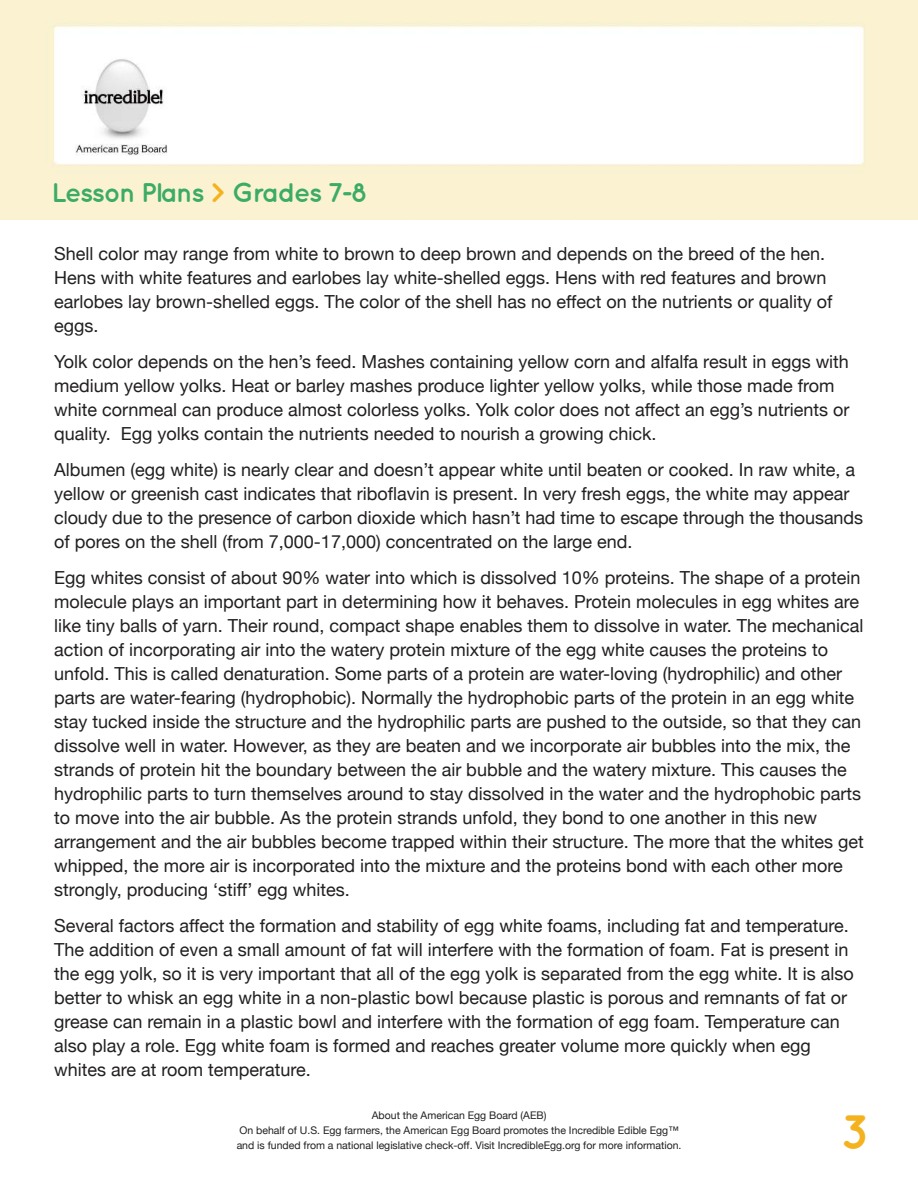
<style>
.page{position:relative;width:918px;height:1188px;background:#fff}
.page>*{position:absolute;margin:0;border:0;box-sizing:border-box;transform-origin:0 0}
.t1{font:700 48px "Quicksand";color:#f4b21f}
.t2{font:700 27px "Quicksand";letter-spacing:-.05em;color:#3bab65}
.t3{font:18px/24px "Helvetica Neue";color:#221f1f}
.t4{font:10.5px/15px "Helvetica Neue";color:#221f1f;text-align:center}
.s1{color:#f4b21f}
</style>
<div class="page">
<img style="left:0;top:0;width:918px;height:220px">
<h2 class="t2" style="left:52px;top:183px;width:318px">Lesson Plans <span class="s1">&gt;</span> Grades 7-8</h2>
<p class="t3" style="left:54px;top:244px;width:780px">Shell color may range from white to brown to deep brown and depends on the breed of the hen.<br>Hens with white features and earlobes lay white-shelled eggs. Hens with red features and brown earlobes lay brown-shelled eggs. The color of the shell has no effect on the nutrients or quality of eggs.</p>
<p class="t3" style="left:54px;top:352px;width:797px">Yolk color depends on the hen’s feed. Mashes containing yellow corn and alfalfa result in eggs with medium yellow yolks. Heat or barley mashes produce lighter yellow yolks, while those made from white cornmeal can produce almost colorless yolks. Yolk color does not affect an egg’s nutrients or quality. Egg yolks contain the nutrients needed to nourish a growing chick.</p>
<p class="t3" style="left:54px;top:460px;width:810px">Albumen (egg white) is nearly clear and doesn’t appear white until beaten or cooked. In raw white, a yellow or greenish cast indicates that riboflavin is present. In very fresh eggs, the white may appear cloudy due to the presence of carbon dioxide which hasn’t had time to escape through the thousands of pores on the shell (from 7,000-17,000) concentrated on the large end.</p>
<p class="t3" style="left:54px;top:568px;width:811px">Egg whites consist of about 90% water into which is dissolved 10% proteins. The shape of a protein molecule plays an important part in determining how it behaves. Protein molecules in egg whites are like tiny balls of yarn. Their round, compact shape enables them to dissolve in water. The mechanical action of incorporating air into the watery protein mixture of the egg white causes the proteins to unfold. This is called denaturation. Some parts of a protein are water-loving (hydrophilic) and other parts are water-fearing (hydrophobic). Normally the hydrophobic parts of the protein in an egg white stay tucked inside the structure and the hydrophilic parts are pushed to the outside, so that they can dissolve well in water. However, as they are beaten and we incorporate air bubbles into the mix, the strands of protein hit the boundary between the air bubble and the watery mixture. This causes the hydrophilic parts to turn themselves around to stay dissolved in the water and the hydrophobic parts to move into the air bubble. As the protein strands unfold, they bond to one another in this new arrangement and the air bubbles become trapped within their structure. The more that the whites get whipped, the more air is incorporated into the mixture and the proteins bond with each other more strongly, producing ‘stiff’ egg whites.</p>
<p class="t3" style="left:54px;top:916px;width:801px">Several factors affect the formation and stability of egg white foams, including fat and temperature.<br>The addition of even a small amount of fat will interfere with the formation of foam. Fat is present in the egg yolk, so it is very important that all of the egg yolk is separated from the egg white. It is also better to whisk an egg white in a non-plastic bowl because plastic is porous and remnants of fat or grease can remain in a plastic bowl and interfere with the formation of egg foam. Temperature can also play a role. Egg white foam is formed and reaches greater volume more quickly when egg whites are at room temperature.</p>
<p class="t4" style="left:237px;top:1109px;width:446px">About the American Egg Board (AEB)<br>On behalf of U.S. Egg farmers, the American Egg Board promotes the Incredible Edible Egg™ and is funded from a national legislative check-off. Visit IncredibleEgg.org for more information.</p>
<h1 class="t1" style="left:840px;top:1115px;width:31px">3</h1>
</div>
